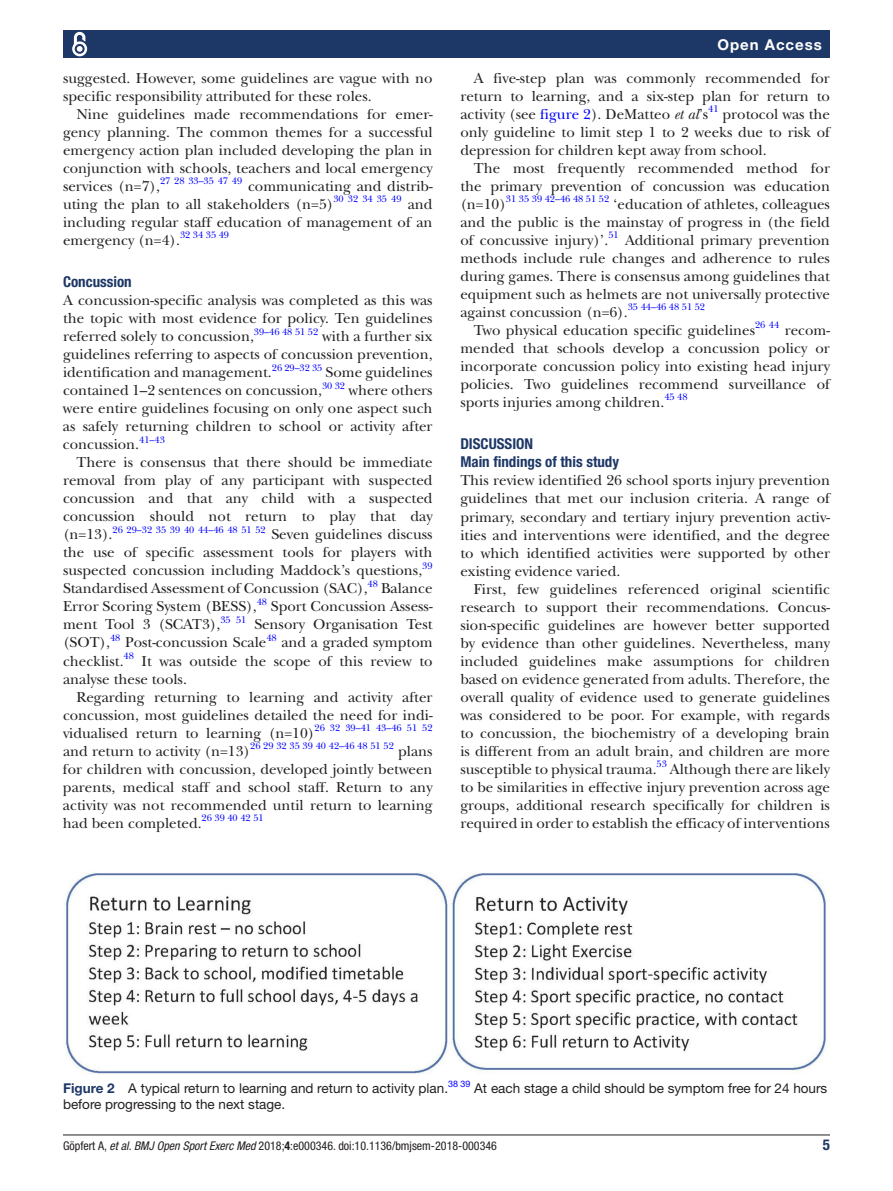
<style>
.page{position:relative;width:893px;height:1191px;background:#fff}
.page>*{position:absolute;margin:0;border:0;box-sizing:border-box;transform-origin:0 0}
.t1{font:15px/18px "New Baskerville";color:#231f20;text-align:justify}
.t2{font:700 condensed 15px/18px "Helvetica Neue LT Std";color:#1d3766}
.t3{font:700 15px "Helvetica Neue LT Std";letter-spacing:.065em;color:#fff}
.t4{font:13.5px "Helvetica Neue LT Std";color:#231f20}
.t5{font:condensed 12px "Helvetica Neue LT Std";color:#231f20}
.t6{font:9.9px "New Baskerville";color:#00f}
.t7{font:9px "Helvetica Neue LT Std";color:#00f}
.s1{color:#00f}
.s2{font-style:italic}
.s3{font-weight:700;color:#1d3766}
.s4{font-weight:700}
</style>
<div class="page">
<hr style="left:63px;top:1134px;width:767px;height:1px;background:#231f20">
<div style="left:63px;top:31px;width:767px;height:27px;background:#1d3766"></div>
<svg style="left:72px;top:31px;width:16px;height:26px"></svg>
<img style="left:64px;top:873px;width:763px;height:201px">
<p class="t1" style="left:63px;top:69px;width:371px">suggested. However, some guidelines are vague with no specific responsibility attributed for these roles.</p>
<p class="t1" style="left:63px;top:105px;width:371px;text-indent:14px">Nine guidelines made recommendations for emer&shy;gency planning. The common themes for a successful emergency action plan included developing the plan in conjunction with schools, teachers and local emergency services (n=7),</p>
<p class="t6" style="left:160px;top:175px;width:84px">27 28 33–35 47 49</p>
<p class="t1" style="left:63px;top:177px;width:371px;text-indent:185px">communicating and distrib&shy;uting the plan to all stakeholders (n=5)</p>
<p class="t6" style="left:333px;top:193px;width:70px">30 32 34 35 49</p>
<p class="t1" style="left:63px;top:195px;width:371px;text-indent:345px">and including regular staff education of management of an emergency (n=4).</p>
<p class="t6" style="left:180px;top:229px;width:51px">32 34 35 49</p>
<p class="t2" style="left:63px;top:273px;width:70px">Concussion</p>
<p class="t1" style="left:63px;top:291px;width:371px">A concussion-specific analysis was completed as this was the topic with most evidence for policy. Ten guidelines referred solely to concussion,</p>
<p class="t6" style="left:254px;top:326px;width:66px">39–46 48 51 52</p>
<p class="t1" style="left:63px;top:327px;width:371px;text-indent:259px">with a further six guidelines referring to aspects of concussion prevention, identification and management.</p>
<p class="t6" style="left:272px;top:362px;width:52px">26 29–32 35</p>
<p class="t1" style="left:326px;top:363px;width:108px">Some guidelines</p>
<p class="t1" style="left:63px;top:381px;width:261px">contained 1–2 sentences on concussion,</p>
<p class="t6" style="left:322px;top:380px;width:24px">30 32</p>
<p class="t1" style="left:63px;top:381px;width:371px;text-indent:285px">where others were entire guidelines focusing on only one aspect such as safely returning children to school or activity after concussion.<sup>41–43</sup></p>
<p class="t1" style="left:63px;top:453px;width:371px;text-indent:14px">There is consensus that there should be immediate removal from play of any participant with suspected concussion and that any child with a suspected concussion should not return to play that day (n=13).</p>
<p class="t6" style="left:112px;top:524px;width:155px">26 29–32 35 39 40 44–46 48 51 52</p>
<p class="t1" style="left:63px;top:525px;width:371px;text-indent:208px">Seven guidelines discuss the use of specific assessment tools for players with suspected concussion including Maddock’s questions,</p>
<p class="t6" style="left:422px;top:560px;width:12px">39</p>
<p class="t1" style="left:63px;top:579px;width:306px">Standardised Assessment of Concussion (SAC),</p>
<p class="t6" style="left:368px;top:578px;width:12px">48</p>
<p class="t1" style="left:381px;top:579px;width:53px">Balance</p>
<p class="t1" style="left:63px;top:597px;width:195px">Error Scoring System (BESS),</p>
<p class="t6" style="left:257px;top:596px;width:12px">48</p>
<p class="t1" style="left:271px;top:597px;width:163px">Sport Concussion Assess-</p>
<p class="t1" style="left:63px;top:615px;width:159px">ment Tool 3 (SCAT3),</p>
<p class="t6" style="left:220px;top:614px;width:27px">35 51</p>
<p class="t1" style="left:254px;top:615px;width:180px">Sensory Organisation Test</p>
<p class="t1" style="left:63px;top:633px;width:49px">(SOT),</p>
<p class="t6" style="left:110px;top:632px;width:12px">48</p>
<p class="t1" style="left:125px;top:633px;width:143px">Post-concussion Scale</p>
<p class="t6" style="left:266px;top:632px;width:12px">48</p>
<p class="t1" style="left:281px;top:633px;width:153px">and a graded symptom</p>
<p class="t1" style="left:63px;top:651px;width:62px">checklist.</p>
<p class="t6" style="left:124px;top:650px;width:12px">48</p>
<p class="t1" style="left:63px;top:651px;width:371px;text-indent:79px">It was outside the scope of this review to analyse these tools.</p>
<p class="t1" style="left:63px;top:687px;width:371px;text-indent:14px">Regarding returning to learning and activity after concussion, most guidelines detailed the need for indi&shy;vidualised return to learning (n=10)</p>
<p class="t6" style="left:314px;top:722px;width:120px">26 32 39–41 43–46 51 52</p>
<p class="t1" style="left:63px;top:741px;width:189px">and return to activity (n=13)</p>
<p class="t6" style="left:250px;top:740px;width:145px">26 29 32 35 39 40 42–46 48 51 52</p>
<p class="t1" style="left:63px;top:741px;width:371px;text-indent:335px">plans for children with concussion, developed jointly between parents, medical staff and school staff. Return to any activity was not recommended until return to learning had been completed.</p>
<p class="t6" style="left:202px;top:812px;width:64px">26 39 40 42 51</p>
<p class="t3" style="left:717px;top:35px;width:106px">Open Access</p>
<p class="t1" style="left:460px;top:69px;width:371px;text-indent:14px">A five-step plan was commonly recommended for return to learning, and a six-step plan for return to activity (see <span class="s1">figure 2</span>). DeMatteo <span class="s2">et al</span>’s</p>
<p class="t6" style="left:708px;top:103px;width:12px">41</p>
<p class="t1" style="left:460px;top:105px;width:371px;text-indent:262px">protocol was the only guideline to limit step 1 to 2 weeks due to risk of depression for children kept away from school.</p>
<p class="t1" style="left:460px;top:159px;width:371px;text-indent:14px">The most frequently recommended method for the primary prevention of concussion was education (n=10)</p>
<p class="t6" style="left:506px;top:193px;width:105px">31 35 39 42–46 48 51 52</p>
<p class="t1" style="left:460px;top:195px;width:371px;text-indent:153px">‘education of athletes, colleagues and the public is the mainstay of progress in (the field of concussive injury)’.</p>
<p class="t6" style="left:608px;top:229px;width:12px">51</p>
<p class="t1" style="left:460px;top:231px;width:371px;text-indent:165px">Additional primary prevention methods include rule changes and adherence to rules during games. There is consensus among guidelines that equipment such as helmets are not universally protective against concussion (n=6).</p>
<p class="t6" style="left:628px;top:301px;width:79px">35 44–46 48 51 52</p>
<p class="t1" style="left:474px;top:321px;width:283px">Two physical education specific guidelines</p>
<p class="t6" style="left:755px;top:319px;width:26px">26 44</p>
<p class="t1" style="left:460px;top:321px;width:371px;text-indent:324px">recom&shy;mended that schools develop a concussion policy or incorporate concussion policy into existing head injury policies. Two guidelines recommend surveillance of sports injuries among children.</p>
<p class="t6" style="left:664px;top:391px;width:25px">45 48</p>
<p class="t2" style="left:460px;top:435px;width:160px">Discussion<br>Main findings of this study</p>
<p class="t1" style="left:460px;top:472px;width:371px">This review identified 26 school sports injury prevention guidelines that met our inclusion criteria. A range of primary, secondary and tertiary injury prevention activ&shy;ities and interventions were identified, and the degree to which identified activities were supported by other existing evidence varied.</p>
<p class="t1" style="left:460px;top:580px;width:371px;text-indent:14px">First, few guidelines referenced original scientific research to support their recommendations. Concus&shy;sion-specific guidelines are however better supported by evidence than other guidelines. Nevertheless, many included guidelines make assumptions for children based on evidence generated from adults. Therefore, the overall quality of evidence used to generate guidelines was considered to be poor. For example, with regards to concussion, the biochemistry of a developing brain is different from an adult brain, and children are more susceptible to physical trauma.</p>
<p class="t6" style="left:657px;top:758px;width:12px">53</p>
<p class="t1" style="left:460px;top:760px;width:371px;text-indent:209px">Although there are likely to be similarities in effective injury prevention across age groups, additional research specifically for children is required in order to establish the efficacy of interventions</p>
<p class="t4" style="left:63px;top:1080px;width:387px"><span class="s3">Figure 2</span> A typical return to learning and return to activity plan.</p>
<p class="t7" style="left:448px;top:1078px;width:24px">38 39</p>
<p class="t4" style="left:474px;top:1080px;width:355px">At each stage a child should be symptom free for 24 hours</p>
<p class="t4" style="left:63px;top:1096px;width:224px">before progressing to the next stage.</p>
<p class="t5" style="left:63px;top:1138px;width:435px">Göpfert A, <span class="s2">et al</span>. <span class="s2">BMJ Open Sport Exerc Med</span> 2018;<span class="s4">4</span>:e000346. doi:10.1136/bmjsem-2018-000346</p>
<p class="t2" style="left:823px;top:1135px;width:9px">5</p>
</div>
